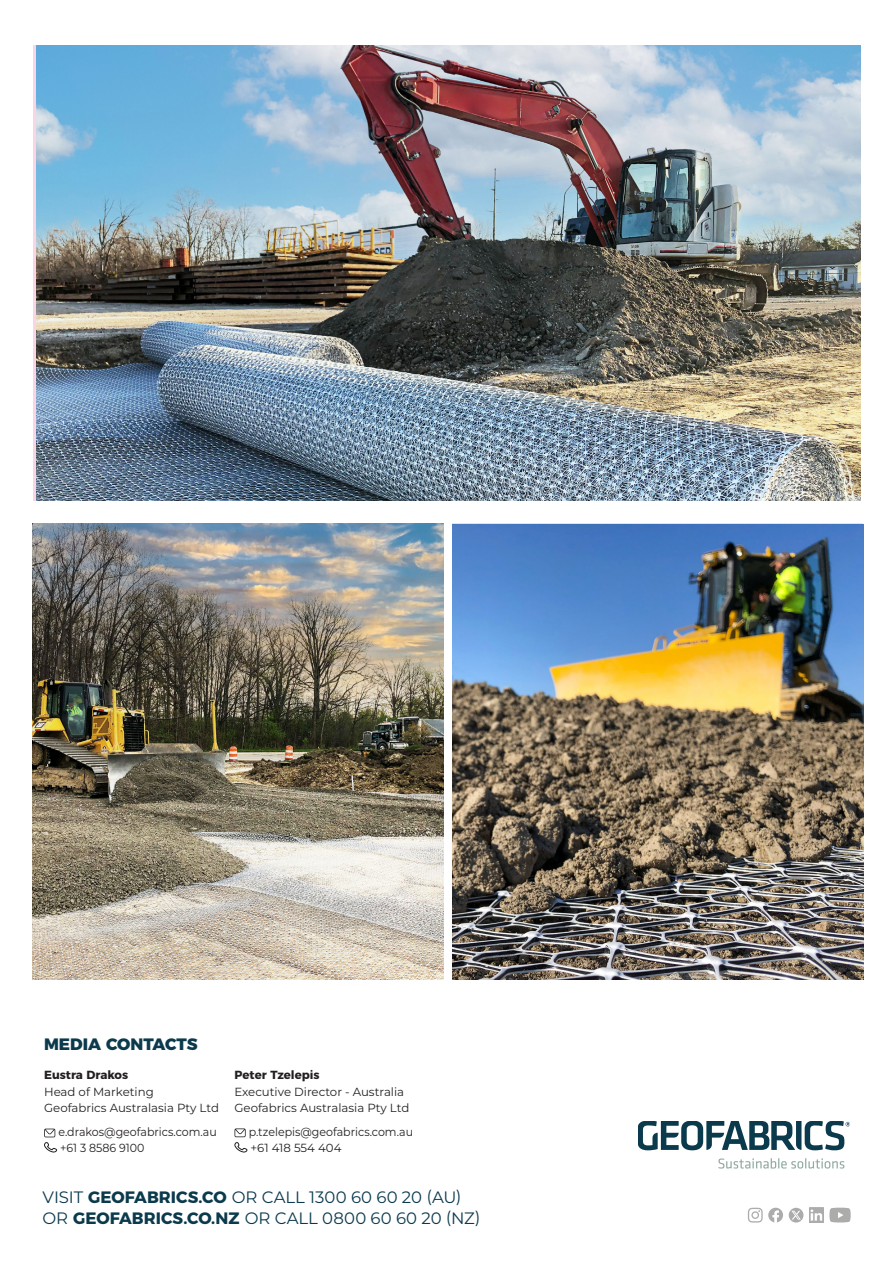
<style>
.page{position:relative;width:893px;height:1263px;background:#fff}
.page>*{position:absolute;margin:0;border:0;box-sizing:border-box;transform-origin:0 0}
.Table_Subhead{font:16.5px/21px "Montserrat";color:#0b3a4d}
.Table_Header_-_tech_sheet{font:800 16.5px "Montserrat";color:#0b3a4d}
.Details{font:11.7px/16.2px "Montserrat";color:#231f20}
.Details-2{font:11.7px/16.2px "Montserrat";color:#231f20;scale:.94 1}
.s1{font-weight:700}
</style>
<div class="page">
<svg style="left:829px;top:1208px;width:22px;height:14px"></svg>
<svg style="left:748px;top:1208px;width:35px;height:14px"></svg>
<img style="left:809px;top:1208px;width:15px;height:14px">
<svg style="left:789px;top:1208px;width:14px;height:14px"></svg>
<svg style="left:791px;top:1211px;width:10px;height:8px"></svg>
<svg style="left:639px;top:1122px;width:209px;height:28px"></svg>
<svg style="left:718px;top:1158px;width:126px;height:10px"></svg>
<div style="left:637px;top:1120px;width:213px;height:58px;border:1px solid #fff"></div>
<svg style="left:44px;top:1128px;width:14px;height:25px"></svg>
<svg style="left:234px;top:1128px;width:14px;height:25px"></svg>
<img style="left:36px;top:46px;width:824px;height:455px">
<img style="left:32px;top:524px;width:411px;height:456px">
<img style="left:452px;top:524px;width:411px;height:456px">
<p class="Table_Header_-_tech_sheet" style="left:44px;top:1030px;width:155px">MEDIA CONTACTS</p>
<p class="Details" style="left:44px;top:1067px;width:176px"><span class="s1">Eustra Drakos<br></span>Head of Marketing<br>Geofabrics Australasia Pty Ltd</p>
<p class="Details-2" style="left:58px;top:1123px;width:170px">e.drakos@geofabrics.com.au +61 3 8586 9100</p>
<p class="Details" style="left:234px;top:1067px;width:176px"><span class="s1">Peter Tzelepis<br></span>Executive Director - Australia<br>Geofabrics Australasia Pty Ltd</p>
<p class="Details-2" style="left:249px;top:1123px;width:176px">p.tzelepis@geofabrics.com.au +61 418 554 404</p>
<p class="Table_Subhead" style="left:43px;top:1185px;width:439px">VISIT <span class="s1">GEOFABRICS.CO</span> OR CALL 1300 60 60 20 (AU)<br>OR <span class="s1">GEOFABRICS.CO.NZ</span> OR CALL 0800 60 60 20 (NZ)</p>
</div>
